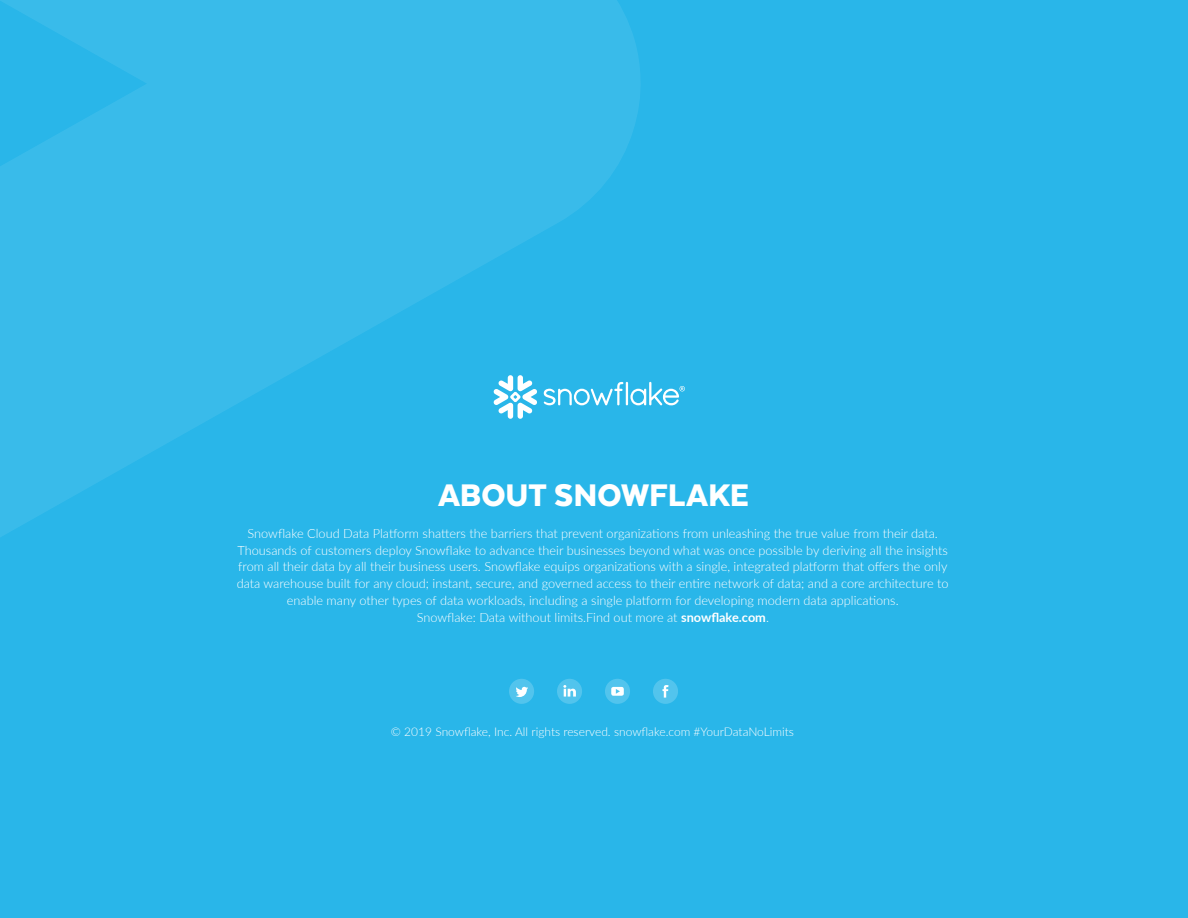
<style>
.page{position:relative;width:1188px;height:918px;background:#29b6e9}
.page>*{position:absolute;margin:0;border:0;box-sizing:border-box;transform-origin:0 0}
.t1{font:900 36px "Texta";color:#fff}
.table_body{font:300 12.75px/16.8px "Lato";color:#fff;text-align:center}
.t2{font:300 12px "Lato";color:#fff}
.s1{font-weight:700}
</style>
<div class="page">
<svg style="left:0;top:0;width:640px;height:537px;fill:#39bbea"></svg>
<div style="left:509px;top:679px;width:25px;height:25px;background:#52c4ed;border-radius:50%"></div>
<svg style="left:516px;top:687px;width:12px;height:10px"></svg>
<div style="left:653px;top:679px;width:25px;height:25px;background:#52c4ed;border-radius:12px"></div>
<svg style="left:662px;top:685px;width:7px;height:13px"></svg>
<div style="left:557px;top:679px;width:25px;height:25px;background:#52c4ed;border-radius:50%"></div>
<svg style="left:563px;top:685px;width:13px;height:12px"></svg>
<div style="left:605px;top:679px;width:25px;height:25px;background:#52c4ed;border-radius:50%"></div>
<svg style="left:611px;top:687px;width:13px;height:9px"></svg>
<svg style="left:493px;top:375px;width:192px;height:44px"></svg>
<p class="t1" style="left:438px;top:476px;width:312px">ABOUT SNOWFLAKE</p>
<p class="table_body" style="left:237px;top:524px;width:713px">Snowflake Cloud Data Platform shatters the barriers that prevent organizations from unleashing the true value from their data.<br>Thousands of customers deploy Snowflake to advance their businesses beyond what was once possible by deriving all the insights from all their data by all their business users. Snowflake equips organizations with a single, integrated platform that offers the only data warehouse built for any cloud; instant, secure, and governed access to their entire network of data; and a core architecture to enable many other types of data workloads, including a single platform for developing modern data applications.<br>Snowflake: Data without limits.Find out more at <span class="s1">snowflake.com</span>.</p>
<p class="t2" style="left:391px;top:723px;width:405px">© 2019 Snowflake, Inc. All rights reserved. snowflake.com #YourDataNoLimits</p>
</div>
